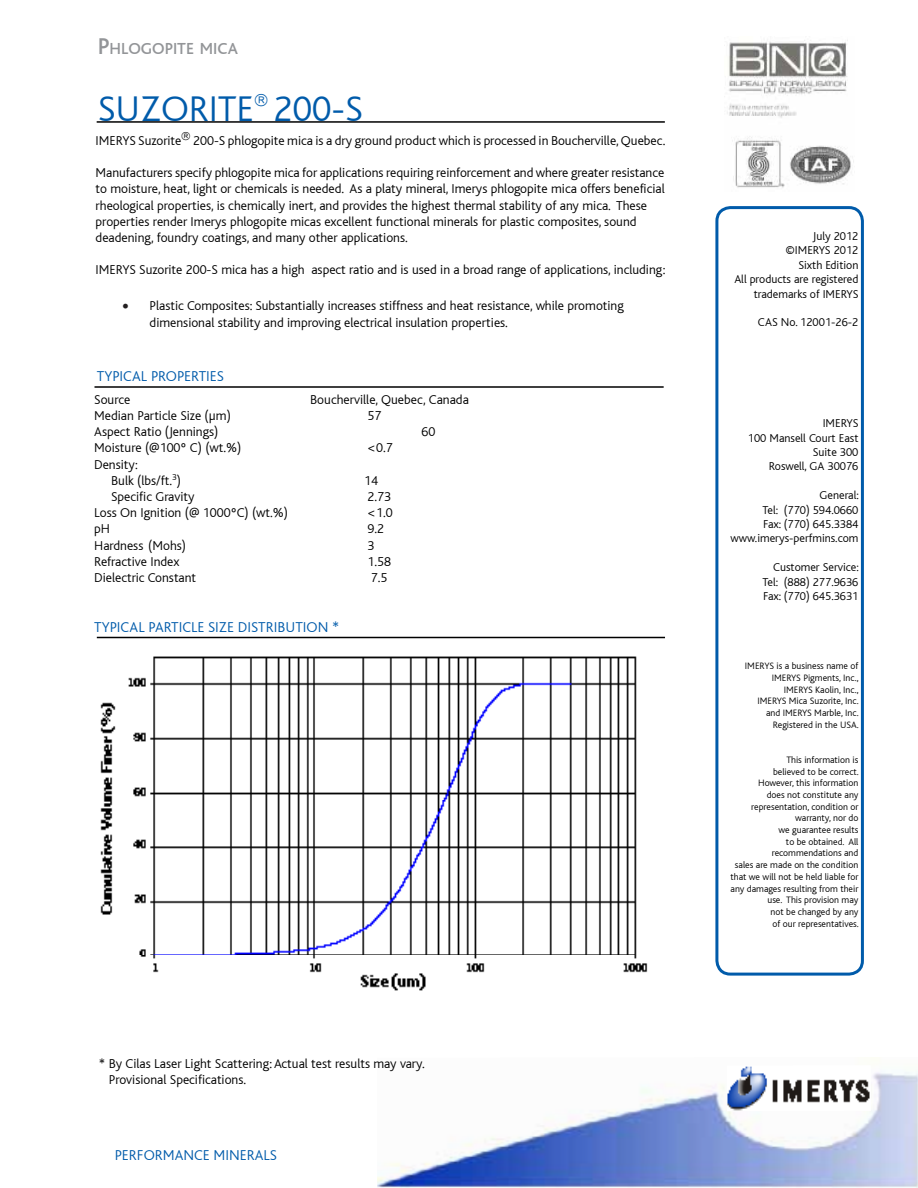
<style>
.page{position:relative;width:918px;height:1188px;background:#fff}
.page>*{position:absolute;margin:0;border:0;box-sizing:border-box;transform-origin:0 0}
.t1{font:300 37.5px "Bliss";color:#005baa}
.t2{font:500 16.8px "Bliss";color:#939598}
.t3{font:300 15px "Bliss";color:#005baa}
.t4{font:300 13.5px/16.2px "Bliss";color:#000}
.t5{font:300 12px/14.4px "Bliss";color:#000;text-align:right}
.t6{font:300 9.75px/11.7px "Bliss";color:#000;text-align:right}
.s1{font-size:24px}
.s2{color:#231f20}
</style>
<div class="page">
<div style="left:715px;top:206px;width:149px;height:770px;border:3px solid #005baa;border-radius:14px"></div>
<img style="left:377px;top:1072px;width:541px;height:116px">
<img style="left:727px;top:1066px;width:144px;height:45px">
<hr style="left:97px;top:121px;width:568px;height:2px;background:#000">
<img style="left:727px;top:40px;width:127px;height:148px">
<hr style="left:94px;top:386px;width:570px;height:2px;background:#000">
<img style="left:100px;top:656px;width:548px;height:335px">
<hr style="left:97px;top:637px;width:568px;height:1px;background:#000">
<p class="t2" style="left:98px;top:40px;width:142px"><span class="s1">P</span>HLOGOPITE MICA</p>
<h1 class="t1" style="left:98px;top:89px;width:267px">SUZORITE➔ 200-S</h1>
<p class="t4" style="left:96px;top:133px;width:572px">IMERYS Suzorite➔ 200-S phlogopite mica is a dry ground product which is processed in Boucherville, Quebec.</p>
<p class="t4" style="left:96px;top:165px;width:571px">Manufacturers specify phlogopite mica for applications requiring reinforcement and where greater resistance to moisture, heat, light or chemicals is needed. As a platy mineral, Imerys phlogopite mica offers beneficial rheological properties, is chemically inert, and provides the highest thermal stability of any mica. These properties render Imerys phlogopite micas excellent functional minerals for plastic composites, sound deadening, foundry coatings, and many other applications.</p>
<p class="t4" style="left:96px;top:262px;width:571px">IMERYS Suzorite 200-S mica has a high aspect ratio and is used in a broad range of applications, including:</p>
<p class="t4" style="left:150px;top:298px;width:476px;text-indent:-27px"><span class="s2">•</span> Plastic Composites: Substantially increases stiffness and heat resistance, while promoting dimensional stability and improving electrical insulation properties.</p>
<p class="t3" style="left:97px;top:368px;width:129px">TYPICAL PROPERTIES</p>
<p class="t4" style="left:94px;top:392px;width:38px">Source</p>
<p class="t4" style="left:310px;top:392px;width:160px">Boucherville, Quebec, Canada</p>
<p class="t4" style="left:94px;top:408px;width:138px">Median Particle Size (µm)</p>
<p class="t4" style="left:368px;top:408px;width:15px">57</p>
<p class="t4" style="left:94px;top:424px;width:126px">Aspect Ratio (Jennings)</p>
<p class="t4" style="left:422px;top:424px;width:15px">60</p>
<p class="t4" style="left:94px;top:440px;width:149px">Moisture (@100º C) (wt.%)</p>
<p class="t4" style="left:368px;top:440px;width:27px">&lt;0.7</p>
<p class="t4" style="left:111px;top:456px;width:71px;text-indent:-17px">Density:<br>Bulk (lbs/ft.<sup>3</sup>)</p>
<p class="t4" style="left:364px;top:473px;width:15px">14</p>
<p class="t4" style="left:111px;top:489px;width:85px">Specific Gravity</p>
<p class="t4" style="left:368px;top:489px;width:25px">2.73</p>
<p class="t4" style="left:94px;top:505px;width:195px">Loss On Ignition (@ 1000ºC) (wt.%)</p>
<p class="t4" style="left:368px;top:505px;width:27px">&lt;1.0</p>
<p class="t4" style="left:94px;top:521px;width:17px">pH</p>
<p class="t4" style="left:368px;top:521px;width:18px">9.2</p>
<p class="t4" style="left:94px;top:537px;width:93px">Hardness (Mohs)</p>
<p class="t4" style="left:368px;top:537px;width:8px">3</p>
<p class="t4" style="left:94px;top:554px;width:87px">Refractive Index</p>
<p class="t4" style="left:368px;top:554px;width:25px">1.58</p>
<p class="t4" style="left:94px;top:570px;width:104px">Dielectric Constant</p>
<p class="t4" style="left:371px;top:570px;width:18px">7.5</p>
<p class="t3" style="left:94px;top:620px;width:247px">TYPICAL PARTICLE SIZE DISTRIBUTION *</p>
<p class="t4" style="left:109px;top:1056px;width:317px;text-indent:-10px">* By Cilas Laser Light Scattering: Actual test results may vary.<br>Provisional Specifications.</p>
<p class="t3" style="left:115px;top:1147px;width:164px">PERFORMANCE MINERALS</p>
<p class="t5" style="left:734px;top:229px;width:126px">July 2012<br>©IMERYS 2012<br>Sixth Edition<br>All products are registered trademarks of IMERYS</p>
<p class="t5" style="left:758px;top:315px;width:102px">CAS No. 12001-26-2</p>
<p class="t5" style="left:748px;top:416px;width:112px">IMERYS<br>100 Mansell Court East<br>Suite 300<br>Roswell, GA 30076</p>
<p class="t5" style="left:730px;top:488px;width:130px">General:<br>Tel: (770) 594.0660<br>Fax: (770) 645.3384 www.imerys-perfmins.com</p>
<p class="t5" style="left:763px;top:560px;width:98px;text-align:justify;text-indent:11px">Customer Service:<br>Tel: (888) 277.9636<br>Fax: (770) 645.3631</p>
<p class="t6" style="left:745px;top:660px;width:115px">IMERYS is a business name of<br>IMERYS Pigments, Inc.,<br>IMERYS Kaolin, Inc.,<br>IMERYS Mica Suzorite, Inc. and IMERYS Marble, Inc.<br>Registered in the USA.</p>
<p class="t6" style="left:730px;top:754px;width:130px">This information is<br>believed to be correct.<br>However, this information<br>does not constitute any representation, condition or warranty, nor do<br>we guarantee results<br>to be obtained. All recommendations and<br>sales are made on the condition that we will not be held liable for any damages resulting from their use. This provision may<br>not be changed by any<br>of our representatives.</p>
</div>
